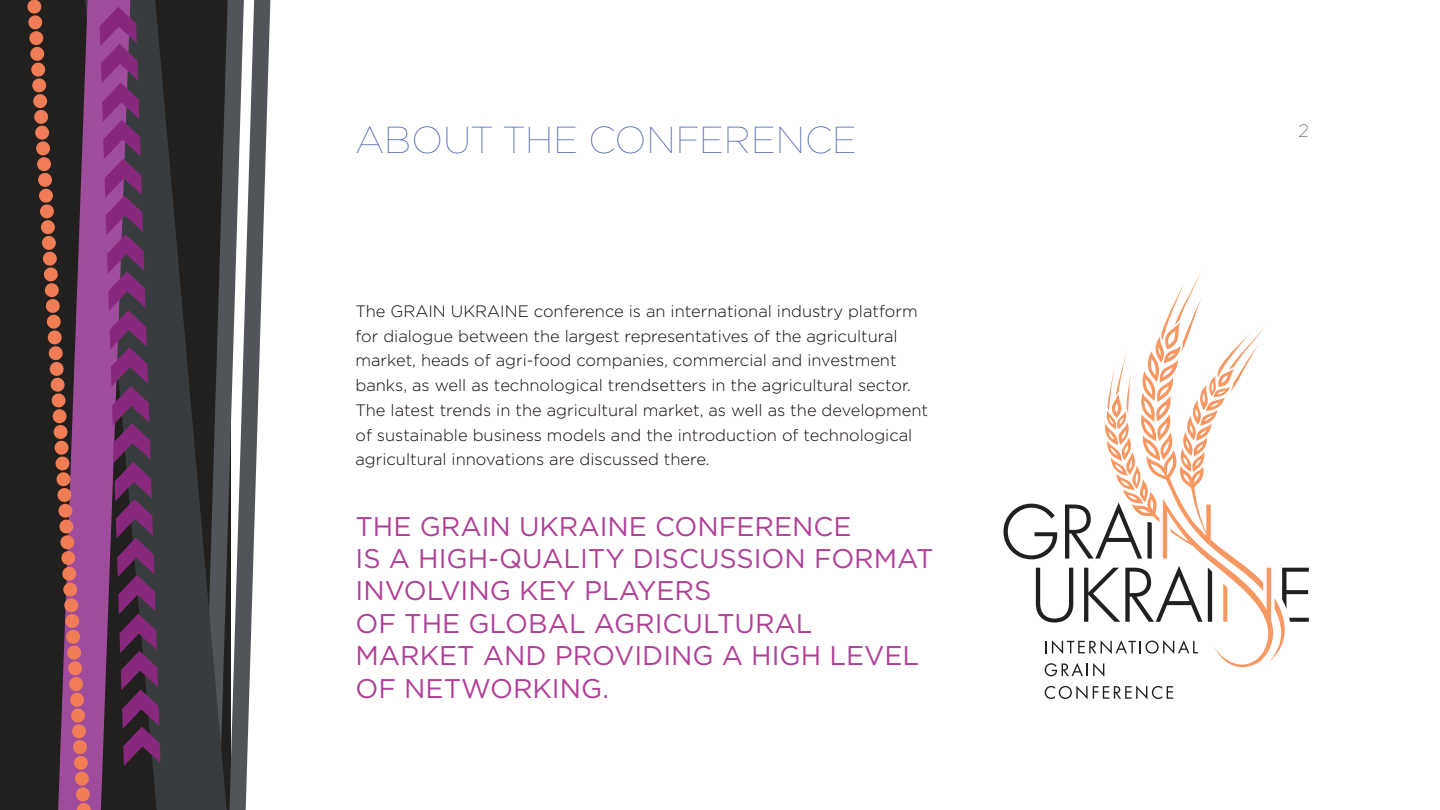
<style>
.page{position:relative;width:1440px;height:810px;background:#fff}
.page>*{position:absolute;margin:0;border:0;box-sizing:border-box;transform-origin:0 0}
.t1{font:100 37.5px "Gotham";color:#4c5eaa}
.t2{font:27px/32.4px "Gotham Pro";color:#b13f97}
.t3{font:100 18px "Gotham";color:#000}
.t4{font:300 16.5px/24.8px "Gotham Pro";color:#100906}
</style>
<div class="page">
<svg style="left:1004px;top:503px;width:100px;height:56px"></svg>
<svg style="left:1036px;top:567px;width:273px;height:56px"></svg>
<svg style="left:1104px;top:273px;width:182px;height:398px"></svg>
<svg style="left:1045px;top:640px;width:153px;height:14px"></svg>
<svg style="left:1045px;top:663px;width:59px;height:14px"></svg>
<svg style="left:1045px;top:686px;width:128px;height:13px"></svg>
<svg style="left:154px;top:0;width:38px;height:810px;background:#323435"></svg>
<div style="left:4px;top:0;width:150px;height:810px;background:#21201e"></div>
<svg style="left:152px;top:7px;width:8px;height:759px;background:#403944"></svg>
<svg style="left:15px;top:0;width:137px;height:810px;background:#5e3551"></svg>
<svg style="left:192px;top:0;width:79px;height:810px"></svg>
<h1 class="t1" style="left:356px;top:117px;width:503px">ABOUT THE CONFERENCE</h1>
<p class="t3" style="left:1299px;top:120px;width:12px">2</p>
<p class="t4" style="left:356px;top:299px;width:574px">The GRAIN UKRAINE conference is an international industry platform for dialogue between the largest representatives of the agricultural market, heads of agri-food companies, commercial and investment banks, as well as technological trendsetters in the agricultural sector.<br>The latest trends in the agricultural market, as well as the development of sustainable business models and the introduction of technological agricultural innovations are discussed there.</p>
<h2 class="t2" style="left:356px;top:510px;width:580px">THE GRAIN UKRAINE CONFERENCE<br>IS A HIGH-QUALITY DISCUSSION FORMAT<br>INVOLVING KEY PLAYERS<br>OF THE GLOBAL AGRICULTURAL<br>MARKET AND PROVIDING A HIGH LEVEL<br>OF NETWORKING.</h2>
</div>
